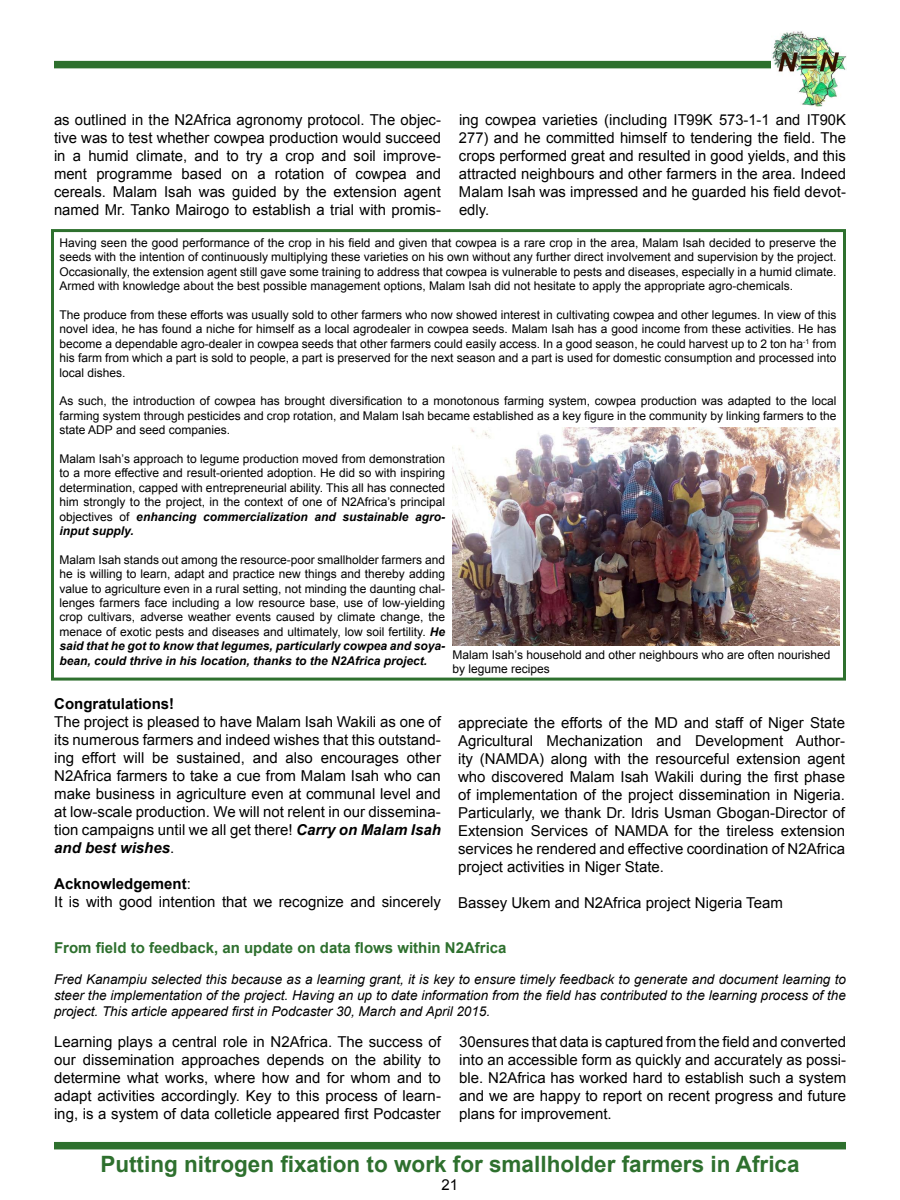
<style>
.page{position:relative;width:900px;height:1200px;background:#fff}
.page>*{position:absolute;margin:0;border:0;box-sizing:border-box;transform-origin:0 0}
.t1{font:700 22.5px "Arial";color:#2e702e}
.t2{font:15px/18px "Arial";color:#000;text-align:justify}
.t3{font:700 15px "Arial";color:#2e702e}
.t4{font:700 15px "Arial";color:#000}
.t5{font:italic 13.5px/16.2px "Arial";color:#000;text-align:justify}
.t6{font:12px/14.4px "Arial";color:#000;text-align:justify}
.s1{font-weight:700;font-style:italic}
.s2{font-weight:700}
</style>
<div class="page">
<div style="left:54px;top:1142px;width:792px;height:7px;background:#2e702e"></div>
<div style="left:54px;top:61px;width:717px;height:7px;background:#2e702e"></div>
<img style="left:772px;top:31px;width:74px;height:76px">
<div style="left:51px;top:229px;width:795px;height:452px;border:3px solid #2e702e"></div>
<img style="left:453px;top:428px;width:387px;height:217px">
<p class="t2" style="left:54px;top:111px;width:388px">as outlined in the N2Africa agronomy protocol. The objec&shy;tive was to test whether cowpea production would succeed in a humid climate, and to try a crop and soil improve&shy;ment programme based on a rotation of cowpea and cereals. Malam Isah was guided by the extension agent named Mr. Tanko Mairogo to establish a trial with promis-</p>
<p class="t2" style="left:459px;top:111px;width:389px">ing cowpea varieties (including IT99K 573-1-1 and IT90K 277) and he committed himself to tendering the field. The crops performed great and resulted in good yields, and this attracted neighbours and other farmers in the area. Indeed Malam Isah was impressed and he guarded his field devot&shy;edly.</p>
<p class="t6" style="left:60px;top:236px;width:778px">Having seen the good performance of the crop in his field and given that cowpea is a rare crop in the area, Malam Isah decided to preserve the seeds with the intention of continuously multiplying these varieties on his own without any further direct involvement and supervision by the project.<br>Occasionally, the extension agent still gave some training to address that cowpea is vulnerable to pests and diseases, especially in a humid climate.<br>Armed with knowledge about the best possible management options, Malam Isah did not hesitate to apply the appropriate agro-chemicals.</p>
<p class="t6" style="left:60px;top:308px;width:778px">The produce from these efforts was usually sold to other farmers who now showed interest in cultivating cowpea and other legumes. In view of this novel idea, he has found a niche for himself as a local agrodealer in cowpea seeds. Malam Isah has a good income from these activities. He has become a dependable agro-dealer in cowpea seeds that other farmers could easily access. In a good season, he could harvest up to 2 ton ha<sup>-1</sup> from his farm from which a part is sold to people, a part is preserved for the next season and a part is used for domestic consumption and processed into local dishes.</p>
<p class="t6" style="left:60px;top:394px;width:778px">As such, the introduction of cowpea has brought diversification to a monotonous farming system, cowpea production was adapted to the local farming system through pesticides and crop rotation, and Malam Isah became established as a key figure in the community by linking farmers to the state ADP and seed companies.</p>
<p class="t6" style="left:60px;top:452px;width:387px">Malam Isah’s approach to legume production moved from demonstration to a more effective and result-oriented adoption. He did so with inspiring determination, capped with entrepreneurial ability. This all has connected him strongly to the project, in the context of one of N2Africa’s principal objectives of <span class="s1">enhancing commercialization and sustainable agro&shy;input supply.</span></p>
<p class="t6" style="left:60px;top:553px;width:387px">Malam Isah stands out among the resource-poor smallholder farmers and he is willing to learn, adapt and practice new things and thereby adding value to agriculture even in a rural setting, not minding the daunting chal&shy;lenges farmers face including a low resource base, use of low-yielding crop cultivars, adverse weather events caused by climate change, the menace of exotic pests and diseases and ultimately, low soil fertility. <span class="s1">He said that he got to know that legumes, particularly cowpea and soya&shy;bean, could thrive in his location, thanks to the N2Africa project.</span></p>
<p class="t6" style="left:453px;top:648px;width:379px">Malam Isah’s household and other neighbours who are often nourished by legume recipes</p>
<p class="t4" style="left:54px;top:694px;width:121px">Congratulations!</p>
<p class="t2" style="left:54px;top:713px;width:388px">The project is pleased to have Malam Isah Wakili as one of its numerous farmers and indeed wishes that this outstand&shy;ing effort will be sustained, and also encourages other N2Africa farmers to take a cue from Malam Isah who can make business in agriculture even at communal level and at low-scale production. We will not relent in our dissemina&shy;tion campaigns until we all get there! <span class="s1">Carry on Malam Isah and best wishes</span>.</p>
<p class="t2" style="left:54px;top:875px;width:388px"><span class="s2">Acknowledgement</span>:<br>It is with good intention that we recognize and sincerely</p>
<p class="t2" style="left:458px;top:714px;width:388px">appreciate the efforts of the MD and staff of Niger State Agricultural Mechanization and Development Author&shy;ity (NAMDA) along with the resourceful extension agent who discovered Malam Isah Wakili during the first phase of implementation of the project dissemination in Nigeria.<br>Particularly, we thank Dr. Idris Usman Gbogan-Director of Extension Services of NAMDA for the tireless extension services he rendered and effective coordination of N2Africa project activities in Niger State.</p>
<p class="t2" style="left:458px;top:894px;width:326px">Bassey Ukem and N2Africa project Nigeria Team</p>
<p class="t3" style="left:54px;top:937px;width:454px">From field to feedback, an update on data flows within N2Africa</p>
<p class="t5" style="left:54px;top:971px;width:794px">Fred Kanampiu selected this because as a learning grant, it is key to ensure timely feedback to generate and document learning to steer the implementation of the project. Having an up to date information from the field has contributed to the learning process of the project. This article appeared first in Podcaster 30, March and April 2015.</p>
<p class="t2" style="left:54px;top:1033px;width:388px">Learning plays a central role in N2Africa. The success of our dissemination approaches depends on the ability to determine what works, where how and for whom and to adapt activities accordingly. Key to this process of learn&shy;ing, is a system of data colleticle appeared first Podcaster</p>
<p class="t2" style="left:459px;top:1033px;width:388px">30ensures that data is captured from the field and converted into an accessible form as quickly and accurately as possi&shy;ble. N2Africa has worked hard to establish such a system and we are happy to report on recent progress and future plans for improvement.</p>
<h1 class="t1" style="left:100px;top:1149px;width:701px">Putting nitrogen fixation to work for smallholder farmers in Africa</h1>
<p class="t2" style="left:442px;top:1176px;width:18px">21</p>
</div>
